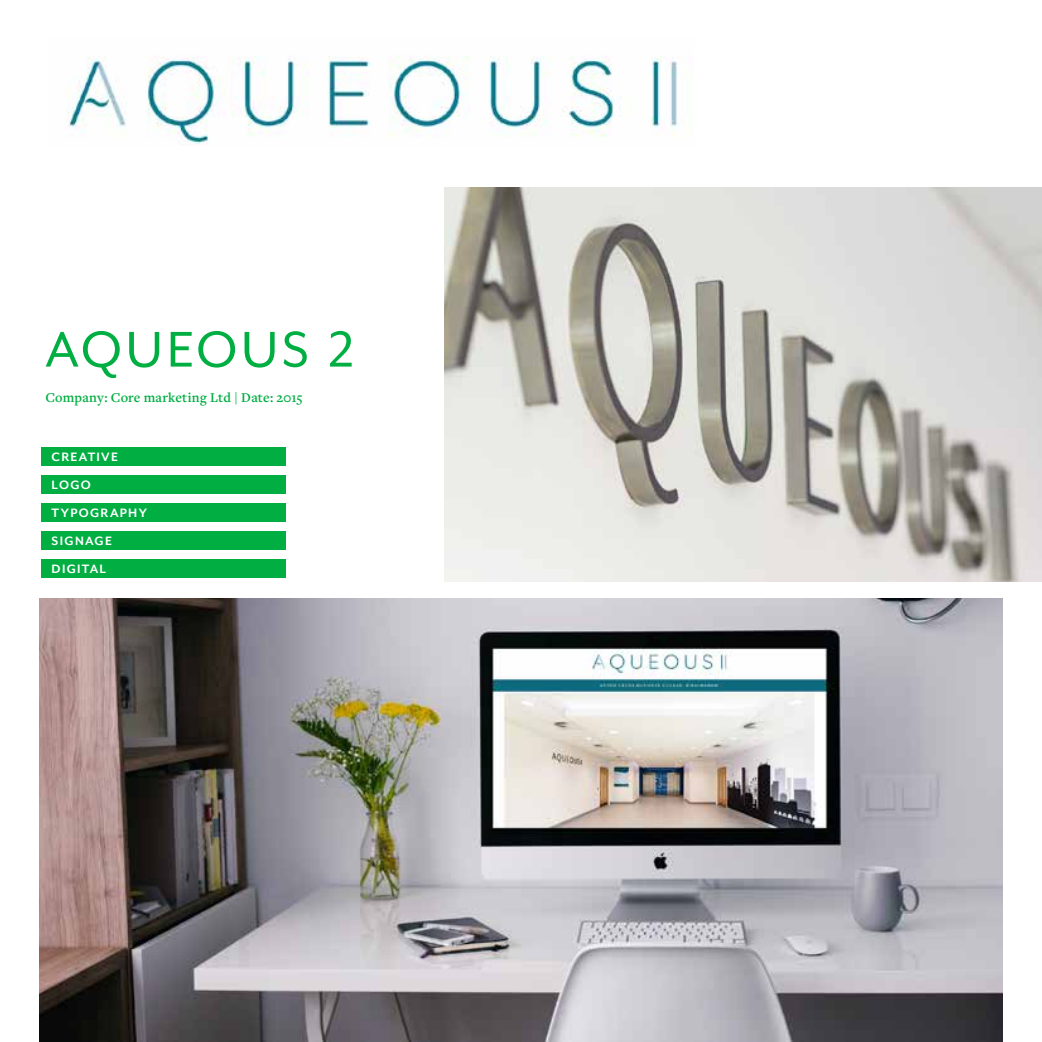
<style>
.page{position:relative;width:1042px;height:1042px;background:#fff}
.page>*{position:absolute;margin:0;border:0;box-sizing:border-box;transform-origin:0 0}
.t1{font:57.75px "Mr Eaves XL Mod OT";letter-spacing:.065em;color:#00ae42}
.t2{font:700 14px/28px "Mr Eaves XL Mod OT";letter-spacing:.09em;color:#fff}
.t3{font:600 14px "Freight Text Pro";letter-spacing:.01em;color:#00ae42}
</style>
<div class="page">
<img style="left:445px;top:187px;width:597px;height:394px">
<img style="left:66px;top:56px;width:613px;height:88px">
<img style="left:40px;top:599px;width:962px;height:443px">
<div style="left:42px;top:447px;width:244px;height:19px;background:#00ae42"></div>
<div style="left:42px;top:475px;width:244px;height:19px;background:#00ae42"></div>
<div style="left:42px;top:503px;width:244px;height:19px;background:#00ae42"></div>
<div style="left:42px;top:531px;width:244px;height:19px;background:#00ae42"></div>
<div style="left:42px;top:559px;width:244px;height:19px;background:#00ae42"></div>
<h1 class="t1" style="left:45px;top:320px;width:310px">AQUEOUS 2</h1>
<p class="t3" style="left:45px;top:388px;width:259px">Company: Core marketing Ltd | Date: 2015</p>
<p class="t2" style="left:52px;top:443px;width:97px">CREATIVE<br>LOGO<br>TYPOGRAPHY<br>SIGNAGE<br>DIGITAL</p>
</div>
